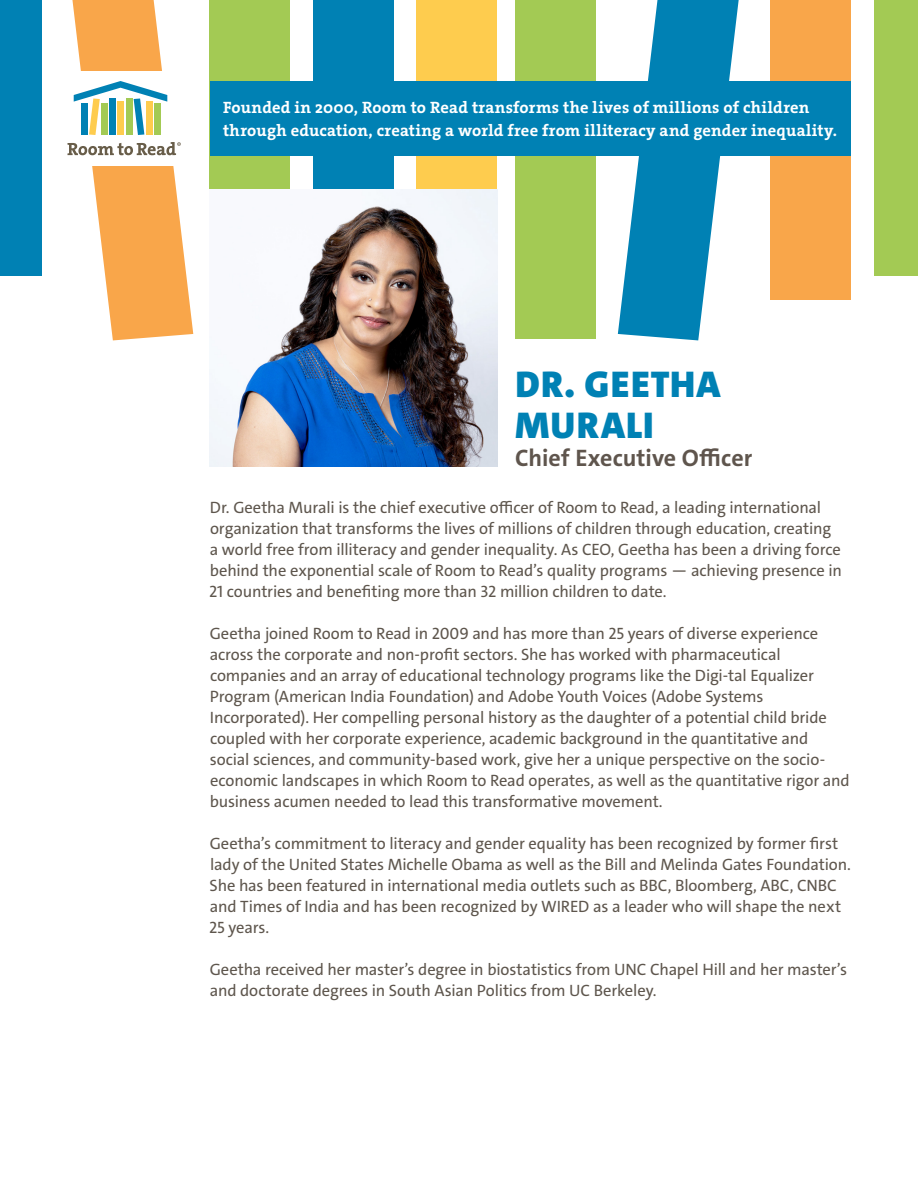
<style>
.page{position:relative;width:918px;height:1188px;background:#fff}
.page>*{position:absolute;margin:0;border:0;box-sizing:border-box;transform-origin:0 0}
.t1{font:900 37.5px "The Sans C4 s";letter-spacing:.03em;color:#0081b4}
.t2{font:700 24px "The Sans C4 s";color:#5f554d}
.t3{font:16.5px/21px "The Sans C4 s";letter-spacing:-.01em;color:#5e564d}
.t4{font:16.5px/22.5px "The Serif HP7 Bld";letter-spacing:.01em;color:#fff}
</style>
<div class="page">
<div style="left:0;top:0;width:41px;height:276px;background:#0081b4"></div>
<div style="left:210px;top:0;width:80px;height:276px;background:#a3ca54"></div>
<div style="left:874px;top:0;width:44px;height:276px;background:#a3ca54"></div>
<div style="left:313px;top:0;width:81px;height:338px;background:#0081b4"></div>
<div style="left:417px;top:0;width:80px;height:301px;background:#fecc4e"></div>
<div style="left:770px;top:0;width:80px;height:300px;background:#f9a64a"></div>
<div style="left:515px;top:0;width:81px;height:338px;background:#a3ca54"></div>
<svg style="left:618px;top:0;width:121px;height:340px"></svg>
<div style="left:210px;top:81px;width:640px;height:74px;background:#0081b4"></div>
<img style="left:210px;top:189px;width:287px;height:278px">
<svg style="left:68px;top:0;width:125px;height:340px"></svg>
<p class="t4" style="left:223px;top:96px;width:615px">Founded in 2000, Room to Read transforms the lives of millions of children through education, creating a world free from illiteracy and gender inequality.</p>
<p class="t1" style="left:516px;top:360px;width:207px">DR. GEETHA</p>
<p class="t1" style="left:516px;top:401px;width:140px">MURALI</p>
<p class="t2" style="left:515px;top:443px;width:239px">Chief Executive Officer</p>
<p class="t3" style="left:209px;top:497px;width:634px">Dr. Geetha Murali is the chief executive officer of Room to Read, a leading international organization that transforms the lives of millions of children through education, creating a world free from illiteracy and gender inequality. As CEO, Geetha has been a driving force behind the exponential scale of Room to Read’s quality programs — achieving presence in 21 countries and benefiting more than 32 million children to date.</p>
<p class="t3" style="left:210px;top:623px;width:641px">Geetha joined Room to Read in 2009 and has more than 25 years of diverse experience across the corporate and non-profit sectors. She has worked with pharmaceutical companies and an array of educational technology programs like the Digi-tal Equalizer Program (American India Foundation) and Adobe Youth Voices (Adobe Systems Incorporated). Her compelling personal history as the daughter of a potential child bride coupled with her corporate experience, academic background in the quantitative and social sciences, and community-based work, give her a unique perspective on the socio&shy;economic landscapes in which Room to Read operates, as well as the quantitative rigor and business acumen needed to lead this transformative movement.</p>
<p class="t3" style="left:209px;top:833px;width:643px">Geetha’s commitment to literacy and gender equality has been recognized by former first lady of the United States Michelle Obama as well as the Bill and Melinda Gates Foundation.<br>She has been featured in international media outlets such as BBC, Bloomberg, ABC, CNBC and Times of India and has been recognized by WIRED as a leader who will shape the next 25 years.</p>
<p class="t3" style="left:210px;top:959px;width:639px">Geetha received her master’s degree in biostatistics from UNC Chapel Hill and her master’s and doctorate degrees in South Asian Politics from UC Berkeley.</p>
</div>
